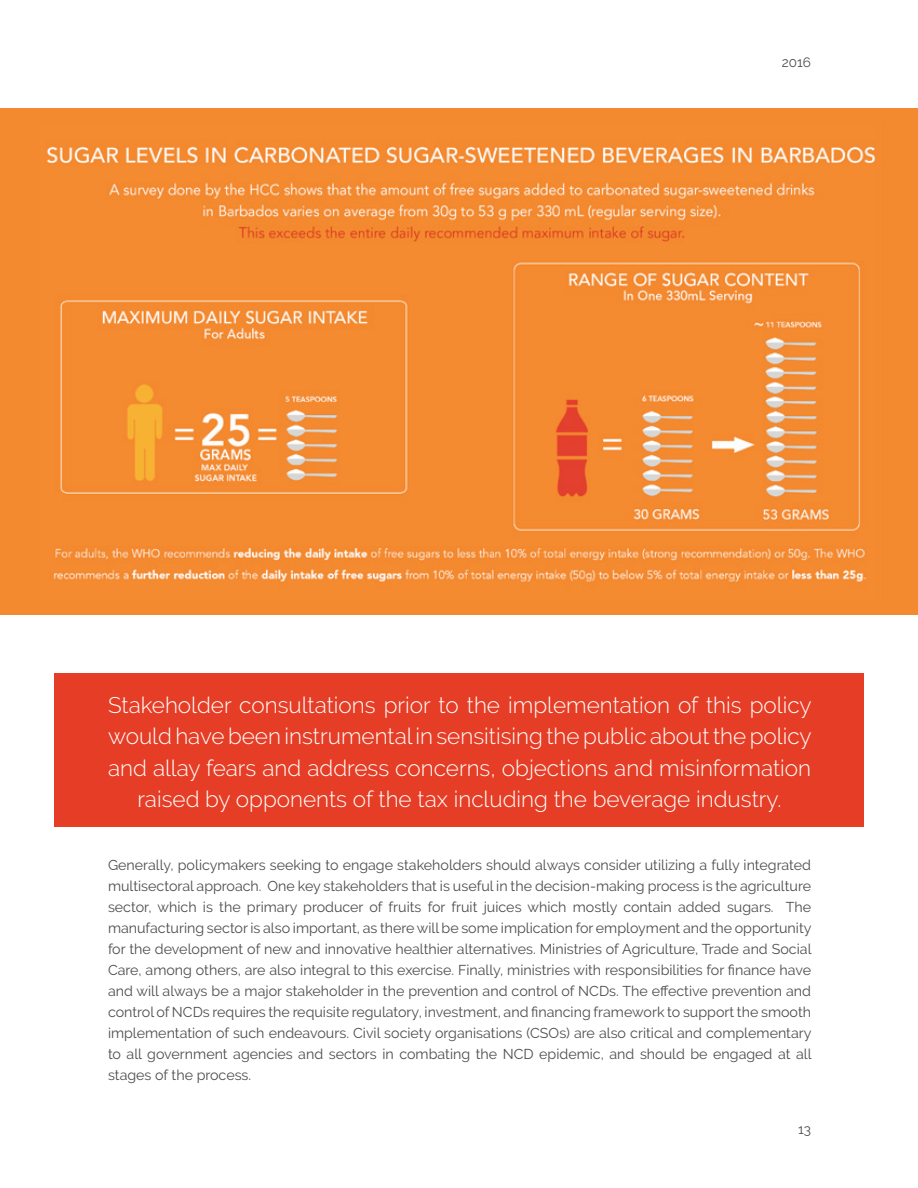
<style>
.page{position:relative;width:918px;height:1188px;background:#fff}
.page>*{position:absolute;margin:0;border:0;box-sizing:border-box;transform-origin:0 0}
.t1{font:300 22.5px/31.5px "Raleway";color:#fff;text-align:center}
.t2{font:14.25px/21px "Raleway";color:#4d4d4f;text-align:justify}
.t3{font:13.5px "Raleway";color:#4d4d4f}
</style>
<div class="page">
<div style="left:0;top:108px;width:918px;height:507px;background:#f48a30"></div>
<div style="left:54px;top:674px;width:810px;height:153px;background:#e63e26"></div>
<img style="left:46px;top:145px;width:830px;height:444px">
<p class="t3" style="left:782px;top:54px;width:31px">2016</p>
<p class="t1" style="left:108px;top:689px;width:705px">Stakeholder consultations prior to the implementation of this policy would have been instrumental in sensitising the public about the policy and allay fears and address concerns, objections and misinformation raised by opponents of the tax including the beverage industry.</p>
<p class="t2" style="left:108px;top:855px;width:705px">Generally, policymakers seeking to engage stakeholders should always consider utilizing a fully integrated multisectoral approach. One key stakeholders that is useful in the decision-making process is the agriculture sector, which is the primary producer of fruits for fruit juices which mostly contain added sugars. The manufacturing sector is also important, as there will be some implication for employment and the opportunity for the development of new and innovative healthier alternatives. Ministries of Agriculture, Trade and Social Care, among others, are also integral to this exercise. Finally, ministries with responsibilities for finance have and will always be a major stakeholder in the prevention and control of NCDs. The effective prevention and control of NCDs requires the requisite regulatory, investment, and financing framework to support the smooth implementation of such endeavours. Civil society organisations (CSOs) are also critical and complementary to all government agencies and sectors in combating the NCD epidemic, and should be engaged at all stages of the process.</p>
<p class="t3" style="left:798px;top:1122px;width:14px">13</p>
</div>
